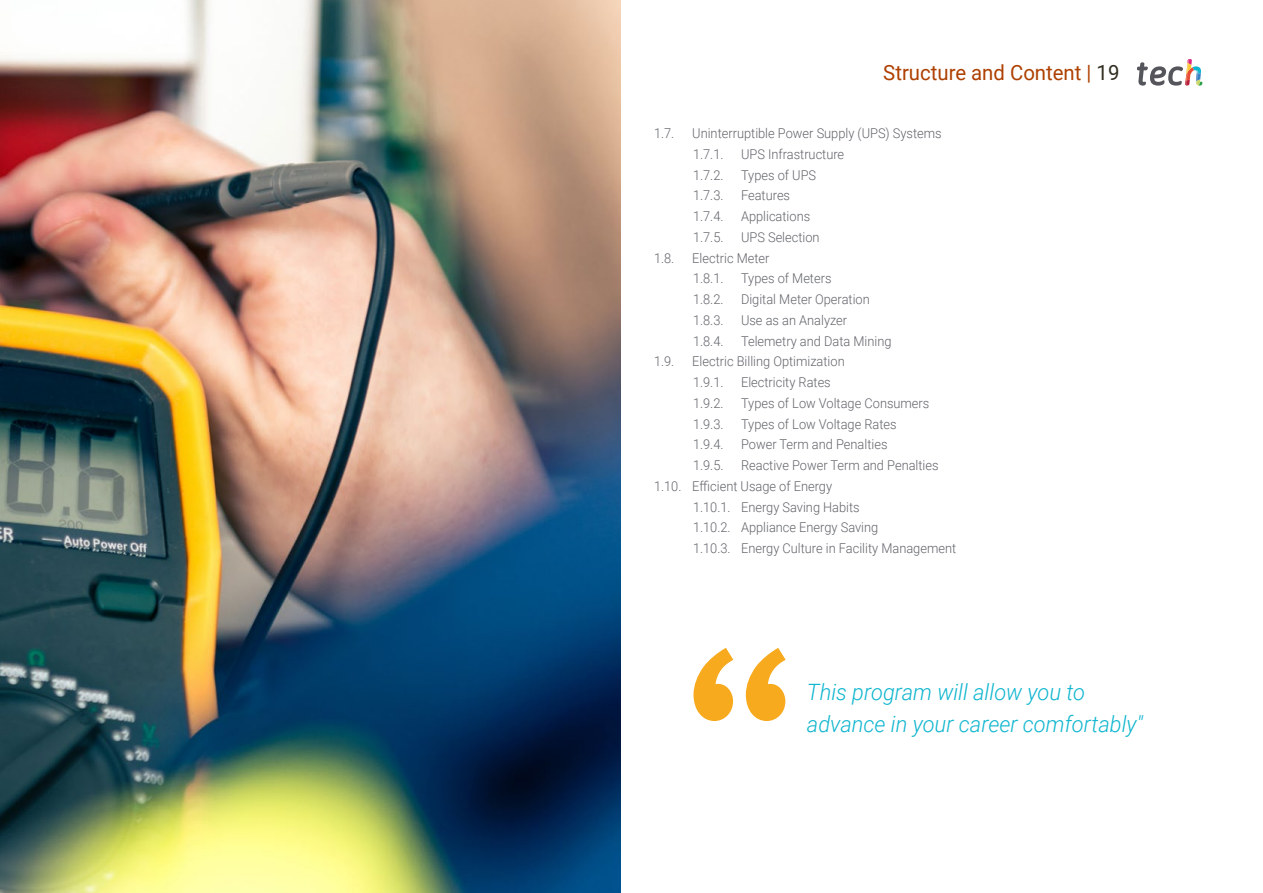
<style>
.page{position:relative;width:1263px;height:893px;background:#fff}
.page>*{position:absolute;margin:0;border:0;box-sizing:border-box;transform-origin:0 0}
.t1{font:italic 300 22.5px/31.5px "Roboto";color:#0fb6cf}
.t2{font:21px "Roboto";color:#ae4000}
.t3{font:300 13.5px/20.7px "Roboto";color:#61646a;scale:.95 1}
.s1{color:#312e20}
</style>
<div class="page">
<img style="left:0;top:0;width:621px;height:893px">
<svg style="left:1137px;top:59px;width:65px;height:27px"></svg>
<svg style="left:693px;top:648px;width:93px;height:73px"></svg>
<h2 class="t2" style="left:883px;top:57px;width:238px">Structure and Content | <span class="s1">19</span></h2>
<p class="t3" style="left:654px;top:122px;width:23px">1.7.</p>
<p class="t3" style="left:692px;top:122px;width:264px">Uninterruptible Power Supply (UPS) Systems<br>1.7.1.</p>
<p class="t3" style="left:741px;top:143px;width:110px">UPS Infrastructure</p>
<p class="t3" style="left:693px;top:164px;width:34px">1.7.2.</p>
<p class="t3" style="left:741px;top:164px;width:81px">Types of UPS</p>
<p class="t3" style="left:693px;top:185px;width:34px">1.7.3.</p>
<p class="t3" style="left:741px;top:185px;width:53px">Features</p>
<p class="t3" style="left:693px;top:205px;width:34px">1.7.4.</p>
<p class="t3" style="left:741px;top:205px;width:74px">Applications</p>
<p class="t3" style="left:693px;top:226px;width:34px">1.7.5.</p>
<p class="t3" style="left:741px;top:226px;width:84px">UPS Selection</p>
<p class="t3" style="left:654px;top:247px;width:23px">1.8.</p>
<p class="t3" style="left:692px;top:247px;width:83px">Electric Meter<br>1.8.1.</p>
<p class="t3" style="left:741px;top:268px;width:97px">Types of Meters</p>
<p class="t3" style="left:693px;top:288px;width:34px">1.8.2.</p>
<p class="t3" style="left:741px;top:288px;width:137px">Digital Meter Operation</p>
<p class="t3" style="left:693px;top:309px;width:34px">1.8.3.</p>
<p class="t3" style="left:741px;top:309px;width:113px">Use as an Analyzer</p>
<p class="t3" style="left:693px;top:330px;width:34px">1.8.4.</p>
<p class="t3" style="left:741px;top:330px;width:160px">Telemetry and Data Mining</p>
<p class="t3" style="left:654px;top:351px;width:23px">1.9.</p>
<p class="t3" style="left:692px;top:351px;width:162px">Electric Billing Optimization<br>1.9.1.</p>
<p class="t3" style="left:741px;top:371px;width:96px">Electricity Rates</p>
<p class="t3" style="left:693px;top:392px;width:34px">1.9.2.</p>
<p class="t3" style="left:741px;top:392px;width:200px">Types of Low Voltage Consumers</p>
<p class="t3" style="left:693px;top:413px;width:34px">1.9.3.</p>
<p class="t3" style="left:741px;top:413px;width:165px">Types of Low Voltage Rates</p>
<p class="t3" style="left:693px;top:434px;width:34px">1.9.4.</p>
<p class="t3" style="left:741px;top:434px;width:156px">Power Term and Penalties</p>
<p class="t3" style="left:693px;top:454px;width:34px">1.9.5.</p>
<p class="t3" style="left:741px;top:454px;width:209px">Reactive Power Term and Penalties</p>
<p class="t3" style="left:654px;top:475px;width:189px">1.10. Efficient Usage of Energy</p>
<p class="t3" style="left:693px;top:496px;width:177px">1.10.1. Energy Saving Habits</p>
<p class="t3" style="left:693px;top:517px;width:197px">1.10.2. Appliance Energy Saving</p>
<p class="t3" style="left:693px;top:537px;width:278px">1.10.3. Energy Culture in Facility Management</p>
<h1 class="t1" style="left:807px;top:676px;width:338px">This program will allow you to advance in your career comfortably"</h1>
</div>
